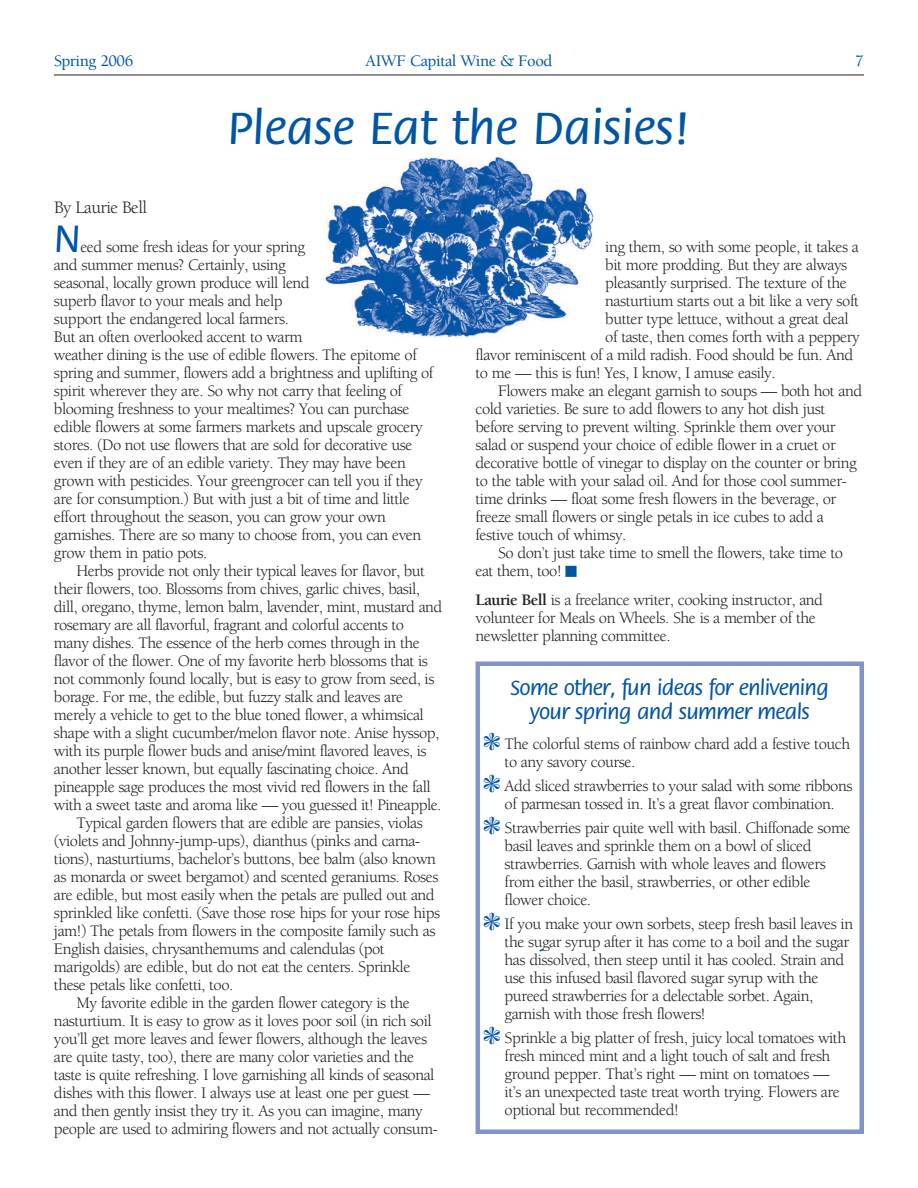
<style>
.page{position:relative;width:918px;height:1188px;background:#fff}
.page>*{position:absolute;margin:0;border:0;box-sizing:border-box;transform-origin:0 0}
.t1{font:500 49.5px "Flora";color:#0155a5}
.t2{font:500 42px "Flora";color:#0155a5}
.t3{font:500 22.5px/24px "Flora";letter-spacing:-.03em;color:#0155a5;text-align:center}
.t4{font:18px "Berkeley";letter-spacing:-.03em;color:#231f20}
.t5{font:16.5px/18px "Berkeley";letter-spacing:-.03em;color:#231f20}
.t6{font:500 16.5px "Berkeley";letter-spacing:-.025em;color:#0155a5}
.s1{color:#0155a5}
.s2{font-weight:700}
</style>
<div class="page">
<hr style="left:54px;top:75px;width:810px;height:1px;background:#231f20">
<div style="left:476px;top:662px;width:388px;height:472px;border:4px solid #8193c9"></div>
<svg style="left:539px;top:948px;width:5px;height:4px"></svg>
<img style="left:323px;top:154px;width:272px;height:184px">
<p class="t6" style="left:54px;top:54px;width:81px">Spring 2006</p>
<p class="t6" style="left:366px;top:54px;width:188px">AIWF Capital Wine &amp; Food</p>
<p class="t6" style="left:855px;top:54px;width:10px">7</p>
<h1 class="t1" style="left:228px;top:108px;width:464px">Please Eat the Daisies!</h1>
<p class="t4" style="left:54px;top:200px;width:95px">By Laurie Bell</p>
<h2 class="t2" style="left:54px;top:221px;width:28px">N</h2>
<p class="t5" style="left:54px;top:239px;width:381px;text-indent:26px">eed some fresh ideas for your spring<br>and summer menus? Certainly, using<br>seasonal, locally grown produce will lend<br>superb flavor to your meals and help<br>support the endangered local farmers.<br>But an often overlooked accent to warm<br>weather dining is the use of edible flowers. The epitome of spring and summer, flowers add a brightness and uplifting of spirit wherever they are. So why not carry that feeling of blooming freshness to your mealtimes? You can purchase edible flowers at some farmers markets and upscale grocery stores. (Do not use flowers that are sold for decorative use even if they are of an edible variety. They may have been grown with pesticides. Your greengrocer can tell you if they are for consumption.) But with just a bit of time and little effort throughout the season, you can grow your own garnishes. There are so many to choose from, you can even grow them in patio pots.</p>
<p class="t5" style="left:76px;top:563px;width:350px">Herbs provide not only their typical leaves for flavor, but</p>
<p class="t5" style="left:54px;top:581px;width:368px">their flowers, too. Blossoms from chives, garlic chives, basil,</p>
<p class="t5" style="left:54px;top:599px;width:390px">dill, oregano, thyme, lemon balm, lavender, mint, mustard and</p>
<p class="t5" style="left:54px;top:617px;width:352px">rosemary are all flavorful, fragrant and colorful accents to</p>
<p class="t5" style="left:54px;top:635px;width:367px">many dishes. The essence of the herb comes through in the</p>
<p class="t5" style="left:54px;top:653px;width:375px">flavor of the flower. One of my favorite herb blossoms that is</p>
<p class="t5" style="left:54px;top:671px;width:382px">not commonly found locally, but is easy to grow from seed, is</p>
<p class="t5" style="left:54px;top:689px;width:351px">borage. For me, the edible, but fuzzy stalk and leaves are</p>
<p class="t5" style="left:54px;top:707px;width:371px">merely a vehicle to get to the blue toned flower, a whimsical</p>
<p class="t5" style="left:54px;top:725px;width:387px">shape with a slight cucumber/melon flavor note. Anise hyssop,</p>
<p class="t5" style="left:54px;top:743px;width:374px">with its purple flower buds and anise/mint flavored leaves, is</p>
<p class="t5" style="left:54px;top:761px;width:357px">another lesser known, but equally fascinating choice. And</p>
<p class="t5" style="left:54px;top:779px;width:378px">pineapple sage produces the most vivid red flowers in the fall</p>
<p class="t5" style="left:54px;top:797px;width:389px">with a sweet taste and aroma like — you guessed it! Pineapple.</p>
<p class="t5" style="left:76px;top:815px;width:348px">Typical garden flowers that are edible are pansies, violas</p>
<p class="t5" style="left:54px;top:833px;width:368px">(violets and Johnny-jump-ups), dianthus (pinks and carna-</p>
<p class="t5" style="left:54px;top:851px;width:384px">tions), nasturtiums, bachelor’s buttons, bee balm (also known</p>
<p class="t5" style="left:54px;top:869px;width:386px">as monarda or sweet bergamot) and scented geraniums. Roses</p>
<p class="t5" style="left:54px;top:887px;width:382px">are edible, but most easily when the petals are pulled out and</p>
<p class="t5" style="left:54px;top:905px;width:388px">sprinkled like confetti. (Save those rose hips for your rose hips</p>
<p class="t5" style="left:54px;top:923px;width:383px">jam!) The petals from flowers in the composite family such as</p>
<p class="t5" style="left:54px;top:941px;width:332px">English daisies, chrysanthemums and calendulas (pot</p>
<p class="t5" style="left:54px;top:959px;width:358px">marigolds) are edible, but do not eat the centers. Sprinkle</p>
<p class="t5" style="left:54px;top:977px;width:181px">these petals like confetti, too.</p>
<p class="t5" style="left:76px;top:995px;width:335px">My favorite edible in the garden flower category is the</p>
<p class="t5" style="left:54px;top:1013px;width:379px">nasturtium. It is easy to grow as it loves poor soil (in rich soil</p>
<p class="t5" style="left:54px;top:1031px;width:375px">you’ll get more leaves and fewer flowers, although the leaves</p>
<p class="t5" style="left:54px;top:1049px;width:362px">are quite tasty, too), there are many color varieties and the</p>
<p class="t5" style="left:54px;top:1067px;width:382px">taste is quite refreshing. I love garnishing all kinds of seasonal</p>
<p class="t5" style="left:54px;top:1085px;width:378px">dishes with this flower. I always use at least one per guest —</p>
<p class="t5" style="left:54px;top:1103px;width:370px">and then gently insist they try it. As you can imagine, many</p>
<p class="t5" style="left:54px;top:1121px;width:386px">people are used to admiring flowers and not actually consum-</p>
<p class="t5" style="left:605px;top:239px;width:255px">ing them, so with some people, it takes a</p>
<p class="t5" style="left:605px;top:257px;width:244px">bit more prodding. But they are always</p>
<p class="t5" style="left:605px;top:275px;width:243px">pleasantly surprised. The texture of the</p>
<p class="t5" style="left:605px;top:293px;width:255px">nasturtium starts out a bit like a very soft</p>
<p class="t5" style="left:605px;top:311px;width:245px">butter type lettuce, without a great deal</p>
<p class="t5" style="left:605px;top:329px;width:256px">of taste, then comes forth with a peppery</p>
<p class="t5" style="left:476px;top:347px;width:379px">flavor reminiscent of a mild radish. Food should be fun. And</p>
<p class="t5" style="left:476px;top:365px;width:302px">to me — this is fun! Yes, I know, I amuse easily.</p>
<p class="t5" style="left:498px;top:383px;width:366px">Flowers make an elegant garnish to soups — both hot and</p>
<p class="t5" style="left:476px;top:401px;width:351px">cold varieties. Be sure to add flowers to any hot dish just</p>
<p class="t5" style="left:476px;top:419px;width:362px">before serving to prevent wilting. Sprinkle them over your</p>
<p class="t5" style="left:476px;top:437px;width:362px">salad or suspend your choice of edible flower in a cruet or</p>
<p class="t5" style="left:476px;top:455px;width:383px">decorative bottle of vinegar to display on the counter or bring</p>
<p class="t5" style="left:476px;top:473px;width:373px">to the table with your salad oil. And for those cool summer-</p>
<p class="t5" style="left:476px;top:491px;width:362px">time drinks — float some fresh flowers in the beverage, or</p>
<p class="t5" style="left:476px;top:509px;width:350px">freeze small flowers or single petals in ice cubes to add a</p>
<p class="t5" style="left:476px;top:527px;width:152px">festive touch of whimsy.</p>
<p class="t5" style="left:498px;top:545px;width:347px">So don’t just take time to smell the flowers, take time to</p>
<p class="t5" style="left:476px;top:563px;width:103px">eat them, too! <span class="s1">■</span></p>
<p class="t5" style="left:476px;top:592px;width:349px"><span class="s2">Laurie Bell</span> is a freelance writer, cooking instructor, and volunteer for Meals on Wheels. She is a member of the newsletter planning committee.</p>
<h3 class="t3" style="left:511px;top:677px;width:320px">Some other, fun ideas for enlivening your spring and summer meals</h3>
<p class="t5" style="left:505px;top:736px;width:347px;text-indent:-22px"><span class="s1">❃</span> The colorful stems of rainbow chard add a festive touch to any savory course.</p>
<p class="t5" style="left:483px;top:778px;width:371px;text-align:center"><span class="s1">❃</span> Add sliced strawberries to your salad with some ribbons of parmesan tossed in. It’s a great flavor combination.</p>
<p class="t5" style="left:505px;top:820px;width:348px;text-indent:-22px"><span class="s1">❃</span> Strawberries pair quite well with basil. Chiffonade some basil leaves and sprinkle them on a bowl of sliced strawberries. Garnish with whole leaves and flowers from either the basil, strawberries, or other edible flower choice.</p>
<p class="t5" style="left:505px;top:916px;width:350px;text-indent:-22px"><span class="s1">❃</span> If you make your own sorbets, steep fresh basil leaves in the sugar syrup after it has come to a boil and the sugar has dissolved, then steep until it has cooled. Strain and use this infused basil flavored sugar syrup with the pureed strawberries for a delectable sorbet. Again, garnish with those fresh flowers!</p>
<p class="t5" style="left:505px;top:1030px;width:343px;text-indent:-22px"><span class="s1">❃</span> Sprinkle a big platter of fresh, juicy local tomatoes with fresh minced mint and a light touch of salt and fresh ground pepper. That’s right — mint on tomatoes — it’s an unexpected taste treat worth trying. Flowers are optional but recommended!</p>
</div>
